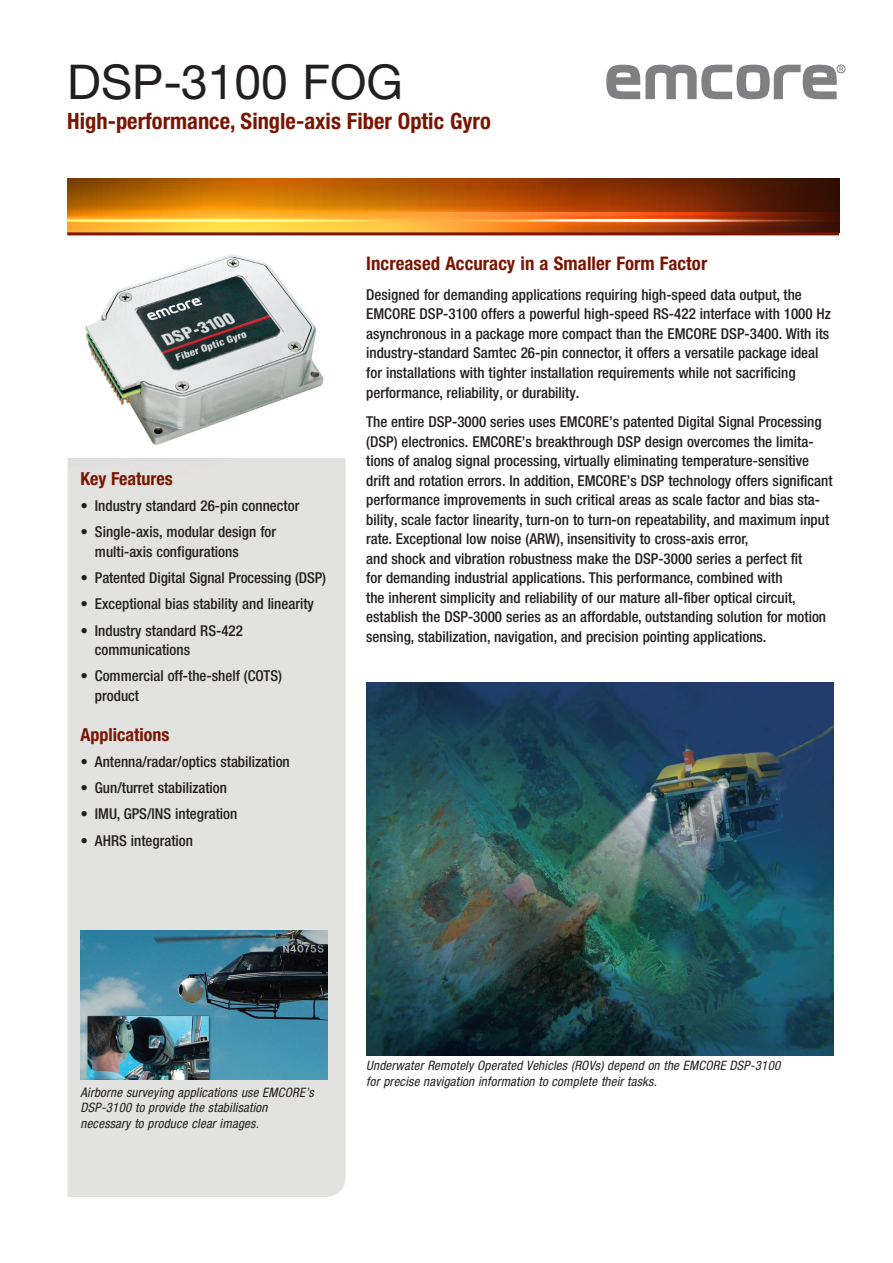
<style>
.page{position:relative;width:893px;height:1263px;background:#fff}
.page>*{position:absolute;margin:0;border:0;box-sizing:border-box;transform-origin:0 0}
.t1{font:48px "Helvetica Neue LT Pro";color:#231f20}
.Paragraph_Headings{font:700 condensed 22.5px "Helvetica Neue LT Pro";color:#791500}
.t2{font:700 condensed 18.75px "Helvetica Neue LT Pro";letter-spacing:.005em;color:#791500}
.SUBSUB_HEAD{font:700 condensed 18px "Helvetica Neue LT Pro";color:#791500}
.heads{font:700 condensed 18px "Helvetica Neue LT Pro";color:#791500}
.t3{font:500 condensed 15px/19.5px "Helvetica Neue LT Pro";color:#231f20}
.t4{font:italic condensed 13.05px/15.6px "Helvetica Neue LT Pro";letter-spacing:.015em;color:#231f20}
</style>
<div class="page">
<div style="left:68px;top:458px;width:278px;height:739px;background:#e2e2e1"></div>
<img style="left:366px;top:682px;width:468px;height:373px">
<img style="left:80px;top:930px;width:247px;height:149px">
<svg style="left:67px;top:178px;width:772px;height:54px;background:#b96512"></svg>
<svg style="left:528px;top:219px;width:192px;height:2px"></svg>
<hr style="left:67px;top:232px;width:772px;height:3px;background:#791500">
<img style="left:85px;top:254px;width:239px;height:191px">
<svg style="left:606px;top:65px;width:237px;height:34px"></svg>
<div style="left:837px;top:65px;width:8px;height:8px;border:1px solid #808083;border-radius:50%"></div>
<p class="t1" style="left:67px;top:52px;width:337px">DSP-3100 FOG</p>
<p class="Paragraph_Headings" style="left:67px;top:107px;width:425px">High-performance, Single-axis Fiber Optic Gyro</p>
<p class="heads" style="left:80px;top:468px;width:94px">Key Features</p>
<p class="t3" style="left:80px;top:496px;width:220px">• Industry standard 26-pin connector</p>
<p class="t3" style="left:95px;top:522px;width:183px;text-indent:-14px">• Single-axis, modular design for multi-axis configurations</p>
<p class="t3" style="left:80px;top:568px;width:247px">• Patented Digital Signal Processing (DSP)</p>
<p class="t3" style="left:80px;top:594px;width:235px">• Exceptional bias stability and linearity</p>
<p class="t3" style="left:95px;top:620px;width:150px;text-indent:-14px">• Industry standard RS-422 communications</p>
<p class="t3" style="left:95px;top:666px;width:189px;text-indent:-14px">• Commercial off-the-shelf (COTS) product</p>
<p class="SUBSUB_HEAD" style="left:80px;top:723px;width:90px">Applications</p>
<p class="t3" style="left:80px;top:752px;width:211px">• Antenna/radar/optics stabilization</p>
<p class="t3" style="left:80px;top:778px;width:148px">• Gun/turret stabilization</p>
<p class="t3" style="left:80px;top:804px;width:158px">• IMU, GPS/INS integration</p>
<p class="t3" style="left:80px;top:830px;width:114px">• AHRS integration</p>
<p class="t2" style="left:366px;top:252px;width:342px">Increased Accuracy in a Smaller Form Factor</p>
<p class="t3" style="left:366px;top:285px;width:466px">Designed for demanding applications requiring high-speed data output, the EMCORE DSP-3100 offers a powerful high-speed RS-422 interface with 1000 Hz asynchronous in a package more compact than the EMCORE DSP-3400. With its industry-standard Samtec 26-pin connector, it offers a versatile package ideal for installations with tighter installation requirements while not sacrificing performance, reliability, or durability.</p>
<p class="t3" style="left:366px;top:412px;width:468px">The entire DSP-3000 series uses EMCORE’s patented Digital Signal Processing (DSP) electronics. EMCORE’s breakthrough DSP design overcomes the limita&shy;tions of analog signal processing, virtually eliminating temperature-sensitive drift and rotation errors. In addition, EMCORE’s DSP technology offers significant performance improvements in such critical areas as scale factor and bias sta&shy;bility, scale factor linearity, turn-on to turn-on repeatability, and maximum input rate. Exceptional low noise (ARW), insensitivity to cross-axis error,<br>and shock and vibration robustness make the DSP-3000 series a perfect fit<br>for demanding industrial applications. This performance, combined with<br>the inherent simplicity and reliability of our mature all-fiber optical circuit, establish the DSP-3000 series as an affordable, outstanding solution for motion sensing, stabilization, navigation, and precision pointing applications.</p>
<p class="t4" style="left:80px;top:1084px;width:235px">Airborne surveying applications use EMCORE’s<br>DSP-3100 to provide the stabilisation necessary to produce clear images.</p>
<p class="t4" style="left:366px;top:1058px;width:416px">Underwater Remotely Operated Vehicles (ROVs) depend on the EMCORE DSP-3100 for precise navigation information to complete their tasks.</p>
</div>
